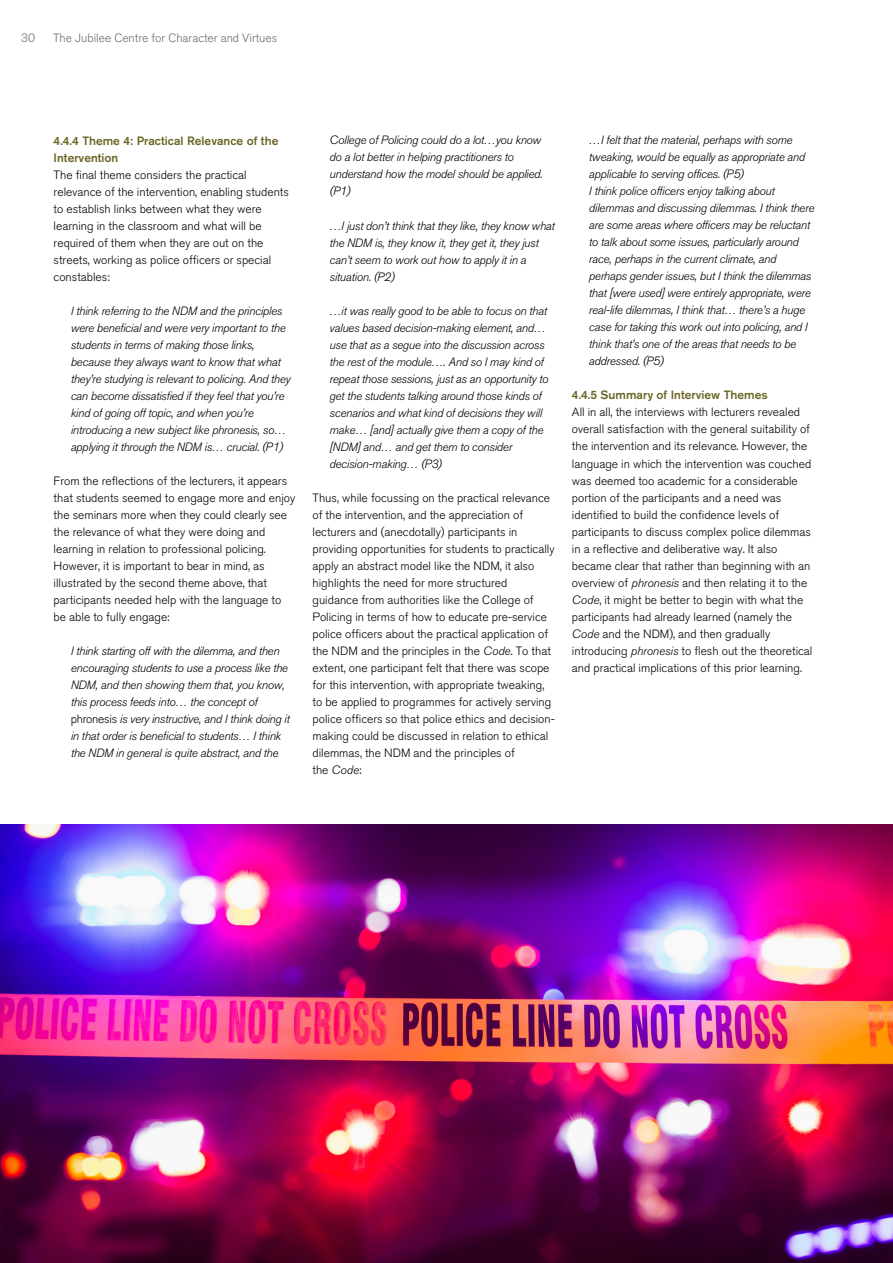
<style>
.page{position:relative;width:893px;height:1263px;background:#fff}
.page>*{position:absolute;margin:0;border:0;box-sizing:border-box;transform-origin:0 0}
.t1{font:300 12px/17px "Akzidenz Grotesk BQ";color:#000}
.t2{font:italic 300 12px/17px "Akzidenz Grotesk BQ";letter-spacing:-.02em;color:#000}
.t3{font:500 12px/17px "Akzidenz Grotesk BQ";color:#6c6626}
.t4{font:300 12px "Akzidenz Grotesk BQ";color:#6d6c6c}
.s1{font-style:normal}
.s2{font-style:italic}
</style>
<div class="page">
<img style="left:0;top:825px;width:893px;height:438px">
<p class="t4" style="left:21px;top:32px;width:15px">30</p>
<p class="t4" style="left:53px;top:32px;width:226px">The Jubilee Centre for Character and Virtues</p>
<p class="t3" style="left:54px;top:132px;width:226px">4.4.4 Theme 4: Practical Relevance of the<br>Intervention</p>
<p class="t1" style="left:54px;top:166px;width:237px">The final theme considers the practical relevance of the intervention, enabling students to establish links between what they were learning in the classroom and what will be required of them when they are out on the streets, working as police officers or special constables:</p>
<p class="t2" style="left:71px;top:302px;width:221px">I think referring to the NDM and the principles were beneficial and were very important to the students in terms of making those links, because they always want to know that what they’re studying is relevant to policing. And they can become dissatisfied if they feel that you’re kind of going off topic, and when you’re introducing a new subject like phronesis, so… applying it through the NDM is… crucial. (P1)</p>
<p class="t1" style="left:54px;top:472px;width:243px">From the reflections of the lecturers, it appears that students seemed to engage more and enjoy the seminars more when they could clearly see the relevance of what they were doing and learning in relation to professional policing.<br>However, it is important to bear in mind, as illustrated by the second theme above, that participants needed help with the language to be able to fully engage:</p>
<p class="t2" style="left:71px;top:642px;width:221px">I think starting off with the dilemma, and then encouraging students to use a process like the NDM, and then showing them that, you know, this process feeds into… the concept of <span class="s1">phronesis</span> is very instructive, and I think doing it in that order is beneficial to students… I think the NDM in general is quite abstract, and the</p>
<p class="t2" style="left:330px;top:132px;width:215px">College of Policing could do a lot…you know do a lot better in helping practitioners to understand how the model should be applied. (P1)</p>
<p class="t2" style="left:330px;top:217px;width:227px">…I just don’t think that they like, they know what the NDM is, they know it, they get it, they just can’t seem to work out how to apply it in a situation. (P2)</p>
<p class="t2" style="left:330px;top:302px;width:220px">…it was really good to be able to focus on that values based decision-making element, and… use that as a segue into the discussion across the rest of the module…. And so I may kind of repeat those sessions, just as an opportunity to get the students talking around those kinds of scenarios and what kind of decisions they will make… [and] actually give them a copy of the [NDM] and… and get them to consider decision-making… (P3)</p>
<p class="t1" style="left:313px;top:489px;width:244px">Thus, while focussing on the practical relevance of the intervention, and the appreciation of lecturers and (anecdotally) participants in providing opportunities for students to practically apply an abstract model like the NDM, it also highlights the need for more structured guidance from authorities like the College of Policing in terms of how to educate pre-service police officers about the practical application of the NDM and the principles in the <span class="s2">Code</span>. To that extent, one participant felt that there was scope for this intervention, with appropriate tweaking, to be applied to programmes for actively serving police officers so that police ethics and decision&shy;making could be discussed in relation to ethical dilemmas, the NDM and the principles of<br>the <span class="s2">Code</span>:</p>
<p class="t2" style="left:589px;top:132px;width:227px">…I felt that the material, perhaps with some tweaking, would be equally as appropriate and applicable to serving offices. (P5)<br>I think police officers enjoy talking about dilemmas and discussing dilemmas. I think there are some areas where officers may be reluctant to talk about some issues, particularly around race, perhaps in the current climate, and perhaps gender issues, but I think the dilemmas that [were used] were entirely appropriate, were real-life dilemmas, I think that… there’s a huge case for taking this work out into policing, and I think that’s one of the areas that needs to be addressed. (P5)</p>
<p class="t3" style="left:572px;top:387px;width:197px">4.4.5 Summary of Interview Themes</p>
<p class="t1" style="left:572px;top:404px;width:242px">All in all, the interviews with lecturers revealed overall satisfaction with the general suitability of the intervention and its relevance. However, the language in which the intervention was couched was deemed too academic for a considerable portion of the participants and a need was identified to build the confidence levels of participants to discuss complex police dilemmas in a reflective and deliberative way. It also became clear that rather than beginning with an overview of <span class="s2">phronesis</span> and then relating it to the <span class="s2">Code</span>, it might be better to begin with what the participants had already learned (namely the <span class="s2">Code</span> and the NDM), and then gradually introducing <span class="s2">phronesis</span> to flesh out the theoretical and practical implications of this prior learning.</p>
</div>
